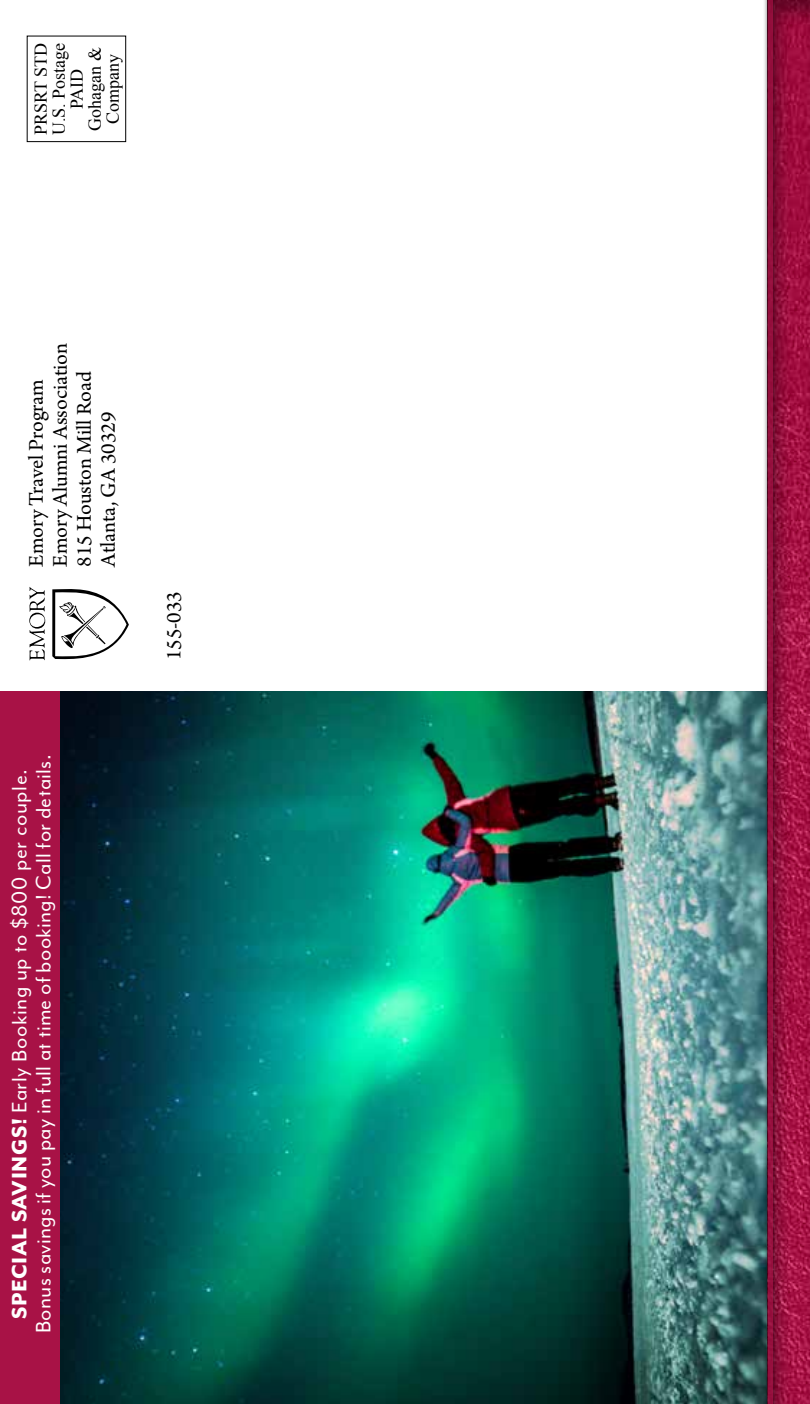
<style>
.page{position:relative;width:810px;height:1404px;background:#fff}
.page>*{position:absolute;margin:0;border:0;box-sizing:border-box;transform-origin:0 0}
.t1{font:24px/24px "Mr Eaves Mod OT";letter-spacing:.01em;color:#fff;text-align:center}
.t2{font:22px/24px "Arno Pro";color:#000}
.t3{font:18px/18px "Times New Roman";color:#000;text-align:center}
.s1{font-weight:800}
</style>
<div class="page">
<img style="left:59px;top:692px;width:704px;height:712px">
<div style="left:766px;top:0;width:44px;height:1404px;background:#000;opacity:.4"></div>
<div style="left:763px;top:0;width:14px;height:1404px;background:#000;opacity:.5"></div>
<hr style="left:768px;top:0;width:4px;height:1404px;background:#940f3d">
<div style="left:0;top:692px;width:59px;height:712px;background:#a81246"></div>
<div style="left:27px;top:36px;width:99px;height:106px;border:1px solid #000"></div>
<svg style="left:52px;top:589px;width:77px;height:71px"></svg>
<svg style="left:29px;top:587px;width:16px;height:73px"></svg>
<p class="t3" style="left:31px;top:135px;width:94px;rotate:-90deg">PRSRT STD<br>U.S. Postage<br>PAID<br>Gohagan &amp;<br>Company</p>
<p class="t2" style="left:25px;top:567px;width:225px;rotate:-90deg">Emory Travel Program<br>Emory Alumni Association<br>815 Houston Mill Road<br>Atlanta, GA 30329</p>
<p class="t1" style="left:7px;top:1333px;width:580px;rotate:-90deg"><span class="s1">SPECIAL SAVINGS!</span> Early Booking up to $800 per couple.<br>Bonus savings if you pay in full at time of booking! Call for details.</p>
<p class="t2" style="left:163px;top:660px;width:71px;rotate:-90deg">155-033</p>
</div>
